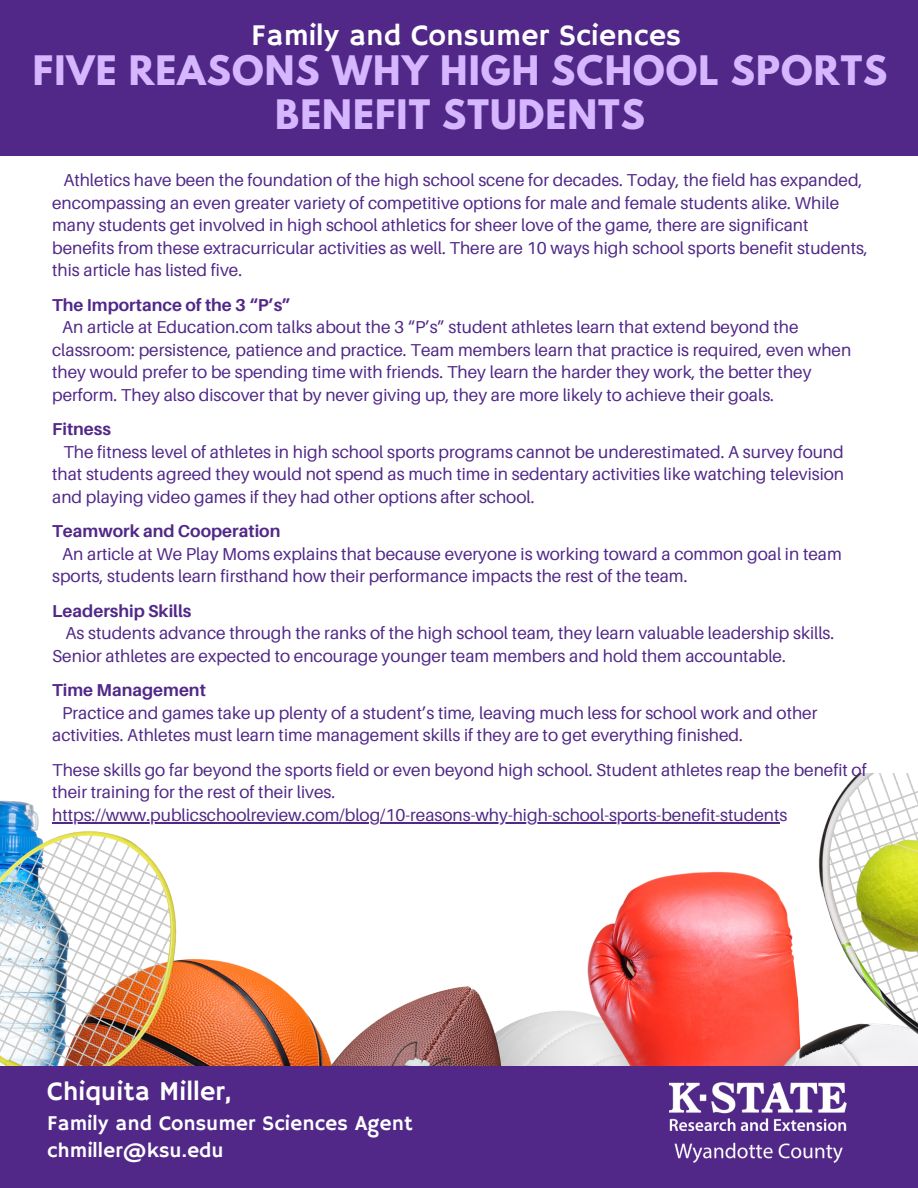
<style>
.page{position:relative;width:918px;height:1188px;background:#fff}
.page>*{position:absolute;margin:0;border:0;box-sizing:border-box;transform-origin:0 0}
.t1{font:700 36px/43.8px "League Spartan";letter-spacing:.03em;color:#d5b6ff;text-align:center}
.t2{font:30px "Hammersmith One";color:#fff}
.t3{font:27px "Hammersmith One";color:#fff}
.t4{font:21px "Hammersmith One";color:#fff}
.t5{font:17.25px/22.5px "Aileron";color:#512888}
.t6{font:700 17.25px "Aileron";color:#512888}
</style>
<div class="page">
<img style="left:0;top:773px;width:918px;height:293px">
<div style="left:0;top:1066px;width:918px;height:122px;background:#512888"></div>
<img style="left:670px;top:1083px;width:177px;height:48px">
<hr style="left:52px;top:822px;width:727px;height:2px;background:#512888">
<div style="left:0;top:0;width:918px;height:156px;background:#512888"></div>
<img style="left:670px;top:1123px;width:173px;height:40px">
<p class="t2" style="left:251px;top:18px;width:431px">Family and Consumer Sciences</p>
<p class="t1" style="left:33px;top:53px;width:856px">FIVE REASONS WHY HIGH SCHOOL SPORTS<br>BENEFIT STUDENTS</p>
<p class="t5" style="left:52px;top:169px;width:817px;text-indent:11px">Athletics have been the foundation of the high school scene for decades. Today, the field has expanded, encompassing an even greater variety of competitive options for male and female students alike. While many students get involved in high school athletics for sheer love of the game, there are significant benefits from these extracurricular activities as well. There are 10 ways high school sports benefit students, this article has listed five.</p>
<p class="t6" style="left:52px;top:294px;width:240px">The Importance of the 3 “P’s”</p>
<p class="t5" style="left:52px;top:316px;width:801px;text-indent:10px">An article at Education.com talks about the 3 “P’s” student athletes learn that extend beyond the classroom: persistence, patience and practice. Team members learn that practice is required, even when they would prefer to be spending time with friends. They learn the harder they work, the better they perform. They also discover that by never giving up, they are more likely to achieve their goals.</p>
<p class="t6" style="left:52px;top:419px;width:60px">Fitness</p>
<p class="t5" style="left:52px;top:440px;width:793px;text-align:justify;text-indent:11px">The fitness level of athletes in high school sports programs cannot be underestimated. A survey found that students agreed they would not spend as much time in sedentary activities like watching television and playing video games if they had other options after school.</p>
<p class="t6" style="left:52px;top:521px;width:230px">Teamwork and Cooperation</p>
<p class="t5" style="left:52px;top:542px;width:791px;text-indent:10px">An article at We Play Moms explains that because everyone is working toward a common goal in team sports, students learn firsthand how their performance impacts the rest of the team.</p>
<p class="t6" style="left:52px;top:600px;width:141px">Leadership Skills</p>
<p class="t5" style="left:52px;top:622px;width:784px;text-indent:13px">As students advance through the ranks of the high school team, they learn valuable leadership skills.<br>Senior athletes are expected to encourage younger team members and hold them accountable.</p>
<p class="t6" style="left:52px;top:680px;width:155px">Time Management</p>
<p class="t5" style="left:52px;top:701px;width:767px;text-indent:10px">Practice and games take up plenty of a student’s time, leaving much less for school work and other activities. Athletes must learn time management skills if they are to get everything finished.</p>
<p class="t5" style="left:52px;top:758px;width:816px">These skills go far beyond the sports field or even beyond high school. Student athletes reap the benefit of their training for the rest of their lives.</p>
<p class="t5" style="left:52px;top:803px;width:737px">https://www.publicschoolreview.com/blog/10-reasons-why-high-school-sports-benefit-students</p>
<p class="t3" style="left:47px;top:1075px;width:186px">Chiquita Miller,</p>
<p class="t4" style="left:47px;top:1111px;width:367px">Family and Consumer Sciences Agent</p>
<p class="t4" style="left:47px;top:1138px;width:178px">chmiller@ksu.edu</p>
</div>
